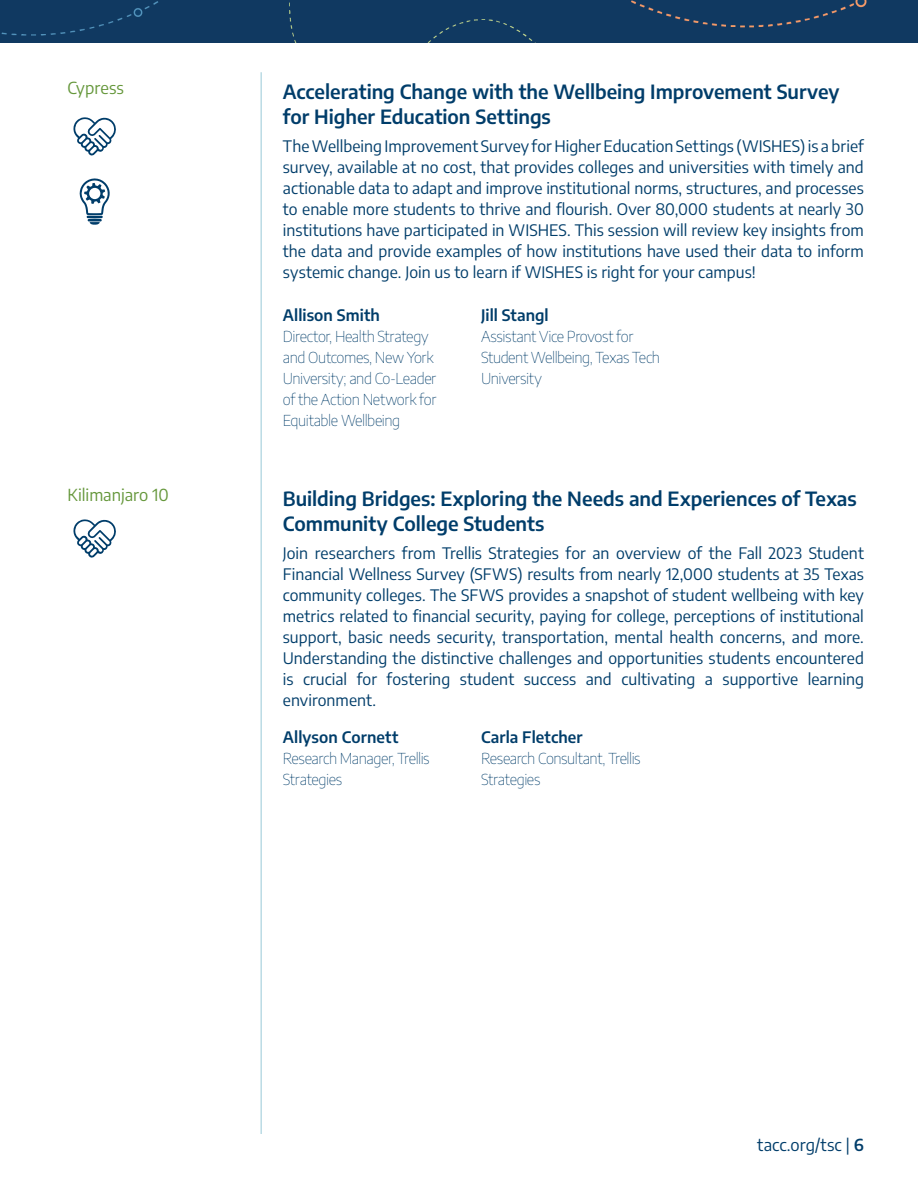
<style>
.page{position:relative;width:918px;height:1188px;background:#fff}
.page>*{position:absolute;margin:0;border:0;box-sizing:border-box;transform-origin:0 0}
.Agenda_Item{font:600 19.5px/25.5px "Encode Sans";color:#003d6a}
.Room_Name{font:16.5px "Encode Sans";color:#65973b}
.t1{font:16.5px "Encode Sans";color:#003d6a}
.Agenda_Body{font:15.75px/21px "Encode Sans";letter-spacing:.005em;color:#003d6a;text-align:justify}
.Speaker_Names{font:600 15.75px "Encode Sans";letter-spacing:.005em;color:#003d6a}
.Speaker_Bio{font:100 15px/21px "Encode Sans";letter-spacing:-.03em;color:#003d6a}
.s1{font-weight:600}
</style>
<div class="page">
<div style="left:0;top:0;width:918px;height:42px;background:#103961"></div>
<hr style="left:260px;top:72px;width:2px;height:1062px;background:#bbdbe4">
<svg style="left:73px;top:117px;width:43px;height:39px"></svg>
<svg style="left:73px;top:519px;width:43px;height:39px"></svg>
<svg style="left:79px;top:178px;width:31px;height:47px"></svg>
<p class="Room_Name" style="left:68px;top:77px;width:58px">Cypress</p>
<p class="Room_Name" style="left:68px;top:484px;width:103px">Kilimanjaro 10</p>
<p class="Agenda_Item" style="left:283px;top:78px;width:558px">Accelerating Change with the Wellbeing Improvement Survey for Higher Education Settings</p>
<p class="Agenda_Body" style="left:283px;top:135px;width:583px">The Wellbeing Improvement Survey for Higher Education Settings (WISHES) is a brief survey, available at no cost, that provides colleges and universities with timely and actionable data to adapt and improve institutional norms, structures, and processes to enable more students to thrive and flourish. Over 80,000 students at nearly 30 institutions have participated in WISHES. This session will review key insights from the data and provide examples of how institutions have used their data to inform systemic change. Join us to learn if WISHES is right for your campus!</p>
<p class="Speaker_Names" style="left:283px;top:304px;width:99px">Allison Smith</p>
<p class="Speaker_Bio" style="left:283px;top:325px;width:155px">Director, Health Strategy and Outcomes, New York<br>University; and Co-Leader of the Action Network for<br>Equitable Wellbeing</p>
<p class="Speaker_Names" style="left:481px;top:304px;width:69px">Jill Stangl</p>
<p class="Speaker_Bio" style="left:481px;top:325px;width:181px">Assistant Vice Provost for<br>Student Wellbeing, Texas Tech<br>University</p>
<p class="Agenda_Item" style="left:283px;top:485px;width:575px">Building Bridges: Exploring the Needs and Experiences of Texas<br>Community College Students</p>
<p class="Agenda_Body" style="left:283px;top:542px;width:583px">Join researchers from Trellis Strategies for an overview of the Fall 2023 Student Financial Wellness Survey (SFWS) results from nearly 12,000 students at 35 Texas community colleges. The SFWS provides a snapshot of student wellbeing with key metrics related to financial security, paying for college, perceptions of institutional support, basic needs security, transportation, mental health concerns, and more.<br>Understanding the distinctive challenges and opportunities students encountered is crucial for fostering student success and cultivating a supportive learning environment.</p>
<p class="Speaker_Names" style="left:283px;top:726px;width:117px">Allyson Cornett</p>
<p class="Speaker_Bio" style="left:283px;top:747px;width:148px">Research Manager, Trellis<br>Strategies</p>
<p class="Speaker_Names" style="left:481px;top:726px;width:103px">Carla Fletcher</p>
<p class="Speaker_Bio" style="left:481px;top:747px;width:161px">Research Consultant, Trellis<br>Strategies</p>
<p class="t1" style="left:757px;top:1134px;width:108px">tacc.org/tsc | <span class="s1">6</span></p>
</div>
